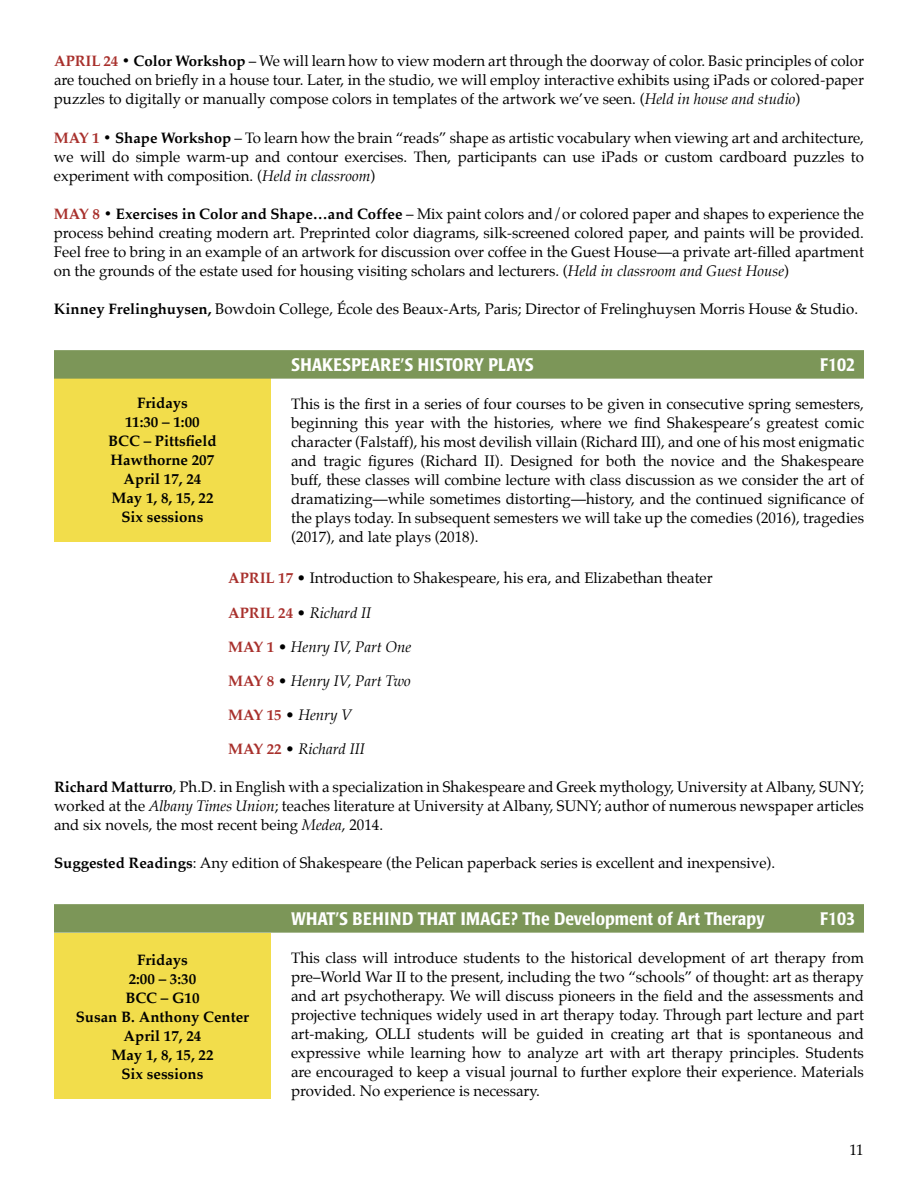
<style>
.page{position:relative;width:918px;height:1188px;background:#fff}
.page>*{position:absolute;margin:0;border:0;box-sizing:border-box;transform-origin:0 0}
.t1{font:500 condensed 18px "Poppl Laudatio";color:#fff}
.t2{font:15px/19px "Palatino";color:#000;text-align:justify}
.t3{font:700 15px/19px "Palatino";color:#000;text-align:center}
.t4{font:italic 15px "Palatino";color:#000}
.s1{font-weight:700;color:#a8302c}
.s2{font-weight:700}
.s3{font-style:italic}
.s4{font-weight:700;font-style:normal;color:#a8302c}
.s5{font-style:normal}
</style>
<div class="page">
<div style="left:54px;top:376px;width:217px;height:166px;background:#f2dd4b"></div>
<div style="left:54px;top:933px;width:217px;height:165px;background:#f2dd4b"></div>
<div style="left:54px;top:350px;width:810px;height:29px;background:#7c9658"></div>
<div style="left:54px;top:904px;width:810px;height:29px;background:#7c9658"></div>
<p class="t2" style="left:54px;top:52px;width:812px"><span class="s1">APRIL 24</span> <span class="s2">• Color Workshop</span> – We will learn how to view modern art through the doorway of color. Basic principles of color are touched on briefly in a house tour. Later, in the studio, we will employ interactive exhibits using iPads or colored-paper puzzles to digitally or manually compose colors in templates of the artwork we’ve seen. (<span class="s3">Held in house and studio</span>)</p>
<p class="t2" style="left:54px;top:128px;width:812px"><span class="s1">MAY 1</span> <span class="s2">• Shape Workshop</span> – To learn how the brain “reads” shape as artistic vocabulary when viewing art and architecture, we will do simple warm-up and contour exercises. Then, participants can use iPads or custom cardboard puzzles to experiment with composition. (<span class="s3">Held in classroom</span>)</p>
<p class="t2" style="left:54px;top:204px;width:812px"><span class="s1">MAY 8</span> <span class="s2">• Exercises in Color and Shape…and Coffee</span> – Mix paint colors and/or colored paper and shapes to experience the process behind creating modern art. Preprinted color diagrams, silk-screened colored paper, and paints will be provided.<br>Feel free to bring in an example of an artwork for discussion over coffee in the Guest House—a private art-filled apartment on the grounds of the estate used for housing visiting scholars and lecturers. (<span class="s3">Held in classroom and Guest House</span>)</p>
<p class="t2" style="left:54px;top:299px;width:806px"><span class="s2">Kinney Frelinghuysen,</span> Bowdoin College, École des Beaux-Arts, Paris; Director of Frelinghuysen Morris House &amp; Studio.</p>
<p class="t1" style="left:291px;top:355px;width:244px">SHAKESPEARE’S HISTORY PLAYS</p>
<p class="t1" style="left:820px;top:355px;width:36px">F102</p>
<p class="t2" style="left:291px;top:394px;width:574px">This is the first in a series of four courses to be given in consecutive spring semesters, beginning this year with the histories, where we find Shakespeare’s greatest comic character (Falstaff), his most devilish villain (Richard III), and one of his most enigmatic and tragic figures (Richard II). Designed for both the novice and the Shakespeare buff, these classes will combine lecture with class discussion as we consider the art of dramatizing—while sometimes distorting—history, and the continued significance of the plays today. In subsequent semesters we will take up the comedies (2016), tragedies (2017), and late plays (2018).</p>
<p class="t2" style="left:228px;top:569px;width:486px"><span class="s1">APRIL 17</span> • Introduction to Shakespeare, his era, and Elizabethan theater</p>
<p class="t4" style="left:228px;top:600px;width:145px"><span class="s4">APRIL 24</span> <span class="s5">•</span> Richard II</p>
<p class="t4" style="left:228px;top:635px;width:185px"><span class="s4">MAY 1</span> <span class="s5">•</span> Henry IV, Part One</p>
<p class="t4" style="left:228px;top:669px;width:184px"><span class="s4">MAY 8</span> <span class="s5">•</span> Henry IV, Part Two</p>
<p class="t4" style="left:228px;top:703px;width:126px"><span class="s4">MAY 15</span> <span class="s5">•</span> Henry V</p>
<p class="t4" style="left:228px;top:737px;width:138px"><span class="s4">MAY 22</span> <span class="s5">•</span> Richard III</p>
<p class="t2" style="left:54px;top:777px;width:811px"><span class="s2">Richard Matturro</span>, Ph.D. in English with a specialization in Shakespeare and Greek mythology, University at Albany, SUNY; worked at the <span class="s3">Albany Times Union</span>; teaches literature at University at Albany, SUNY; author of numerous newspaper articles and six novels, the most recent being <span class="s3">Medea</span>, 2014.</p>
<p class="t2" style="left:54px;top:853px;width:723px"><span class="s2">Suggested Readings</span>: Any edition of Shakespeare (the Pelican paperback series is excellent and inexpensive).</p>
<p class="t1" style="left:291px;top:909px;width:475px">WHAT’S BEHIND THAT IMAGE? The Development of Art Therapy</p>
<p class="t1" style="left:820px;top:909px;width:36px">F103</p>
<p class="t2" style="left:291px;top:948px;width:574px">This class will introduce students to the historical development of art therapy from pre–World War II to the present, including the two “schools” of thought: art as therapy and art psychotherapy. We will discuss pioneers in the field and the assessments and projective techniques widely used in art therapy today. Through part lecture and part art-making, OLLI students will be guided in creating art that is spontaneous and expressive while learning how to analyze art with art therapy principles. Students are encouraged to keep a visual journal to further explore their experience. Materials provided. No experience is necessary.</p>
<p class="t3" style="left:108px;top:393px;width:110px">Fridays<br>11:30 – 1:00<br>BCC – Pittsfield<br>Hawthorne 207<br>April 17, 24<br>May 1, 8, 15, 22<br>Six sessions</p>
<p class="t3" style="left:76px;top:950px;width:175px">Fridays<br>2:00 – 3:30<br>BCC – G10<br>Susan B. Anthony Center<br>April 17, 24<br>May 1, 8, 15, 22<br>Six sessions</p>
<p class="t2" style="left:850px;top:1140px;width:16px">11</p>
</div>
